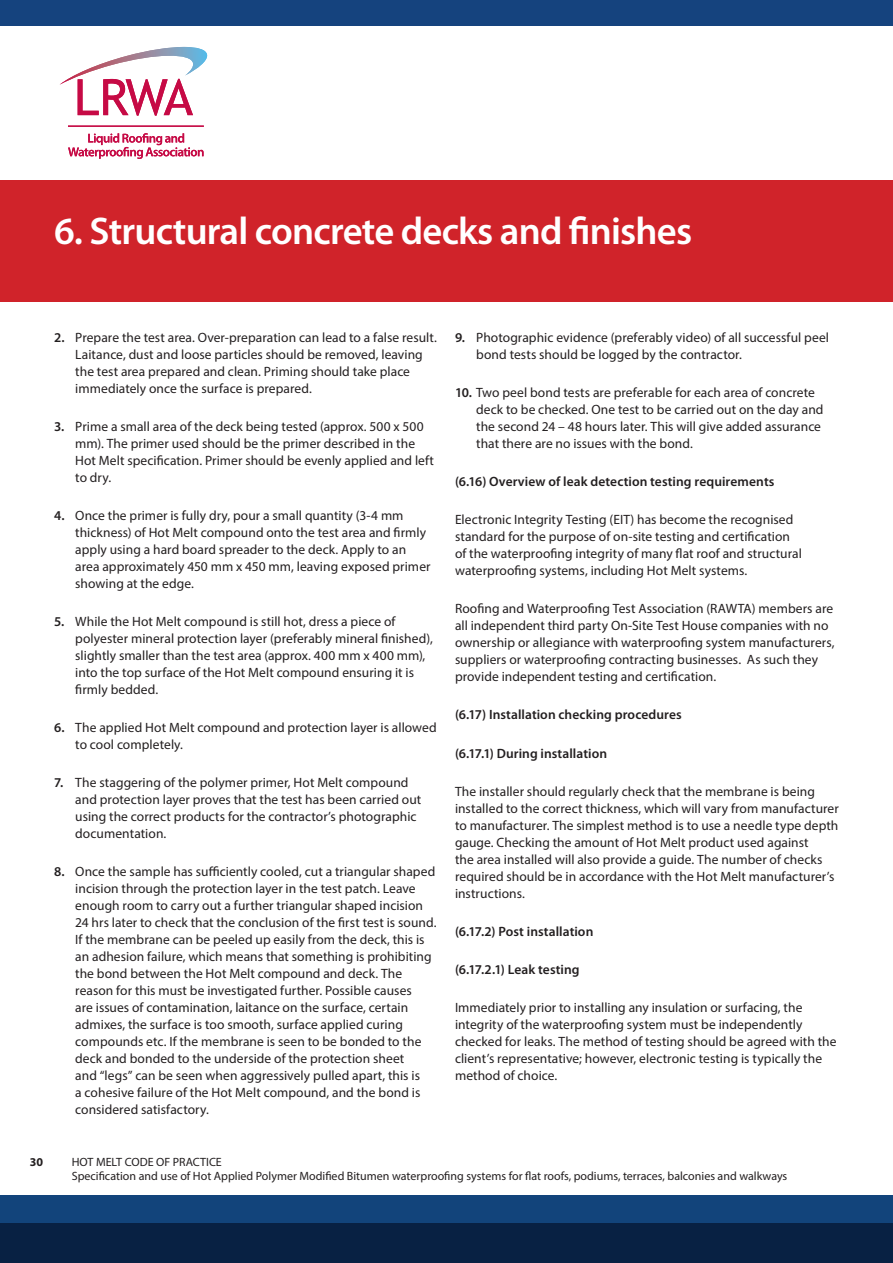
<style>
.page{position:relative;width:893px;height:1263px;background:#fff}
.page>*{position:absolute;margin:0;border:0;box-sizing:border-box;transform-origin:0 0}
.t1{font:600 38.7px "Myriad Pro";letter-spacing:-.02em;color:#fff}
.t2{font:13.5px/17px "Myriad Pro";letter-spacing:.005em;color:#231f20}
.t3{font:600 13.5px "Myriad Pro";letter-spacing:.005em;color:#231f20}
.t4{font:12px/14.4px "Myriad Pro";color:#231f20}
.t5{font:700 12px "Myriad Pro";color:#231f20}
.s1{font-weight:600}
</style>
<div class="page">
<div style="left:0;top:0;width:893px;height:26px;background:#15437e"></div>
<div style="left:0;top:1195px;width:893px;height:40px;background:#12447b"></div>
<div style="left:0;top:1223px;width:893px;height:40px;background:#082143"></div>
<div style="left:0;top:181px;width:893px;height:121px;background:#d0232a"></div>
<svg style="left:60px;top:47px;width:147px;height:69px"></svg>
<hr style="left:68px;top:126px;width:136px;height:1px;background:#c60a45">
<svg style="left:68px;top:133px;width:136px;height:26px"></svg>
<p class="t1" style="left:54px;top:206px;width:640px">6. Structural concrete decks and finishes</p>
<p class="t2" style="left:75px;top:329px;width:363px;text-indent:-21px"><span class="s1">2.</span> Prepare the test area. Over-preparation can lead to a false result.<br>Laitance, dust and loose particles should be removed, leaving the test area prepared and clean. Priming should take place immediately once the surface is prepared.</p>
<p class="t2" style="left:75px;top:418px;width:360px;text-indent:-21px"><span class="s1">3.</span> Prime a small area of the deck being tested (approx. 500 x 500 mm). The primer used should be the primer described in the Hot Melt specification. Primer should be evenly applied and left to dry.</p>
<p class="t2" style="left:75px;top:507px;width:357px;text-indent:-21px"><span class="s1">4.</span> Once the primer is fully dry, pour a small quantity (3-4 mm thickness) of Hot Melt compound onto the test area and firmly apply using a hard board spreader to the deck. Apply to an area approximately 450 mm x 450 mm, leaving exposed primer showing at the edge.</p>
<p class="t2" style="left:75px;top:613px;width:359px;text-indent:-21px"><span class="s1">5.</span> While the Hot Melt compound is still hot, dress a piece of polyester mineral protection layer (preferably mineral finished), slightly smaller than the test area (approx. 400 mm x 400 mm), into the top surface of the Hot Melt compound ensuring it is firmly bedded.</p>
<p class="t2" style="left:75px;top:719px;width:363px;text-indent:-21px"><span class="s1">6.</span> The applied Hot Melt compound and protection layer is allowed to cool completely.</p>
<p class="t2" style="left:75px;top:774px;width:348px;text-indent:-21px"><span class="s1">7.</span> The staggering of the polymer primer, Hot Melt compound and protection layer proves that the test has been carried out using the correct products for the contractor’s photographic documentation.</p>
<p class="t2" style="left:75px;top:863px;width:363px;text-indent:-21px"><span class="s1">8.</span> Once the sample has sufficiently cooled, cut a triangular shaped incision through the protection layer in the test patch. Leave enough room to carry out a further triangular shaped incision 24 hrs later to check that the conclusion of the first test is sound.<br>If the membrane can be peeled up easily from the deck, this is an adhesion failure, which means that something is prohibiting the bond between the Hot Melt compound and deck. The reason for this must be investigated further. Possible causes<br>are issues of contamination, laitance on the surface, certain admixes, the surface is too smooth, surface applied curing compounds etc. If the membrane is seen to be bonded to the deck and bonded to the underside of the protection sheet<br>and “legs” can be seen when aggressively pulled apart, this is<br>a cohesive failure of the Hot Melt compound, and the bond is considered satisfactory.</p>
<p class="t2" style="left:476px;top:329px;width:354px;text-indent:-21px"><span class="s1">9.</span> Photographic evidence (preferably video) of all successful peel bond tests should be logged by the contractor.</p>
<p class="t2" style="left:476px;top:384px;width:349px;text-indent:-21px"><span class="s1">10.</span> Two peel bond tests are preferable for each area of concrete deck to be checked. One test to be carried out on the day and the second 24 – 48 hours later. This will give added assurance that there are no issues with the bond.</p>
<p class="t3" style="left:455px;top:473px;width:321px">(6.16) Overview of leak detection testing requirements</p>
<p class="t2" style="left:455px;top:511px;width:348px">Electronic Integrity Testing (EIT) has become the recognised standard for the purpose of on-site testing and certification of the waterproofing integrity of many flat roof and structural waterproofing systems, including Hot Melt systems.</p>
<p class="t2" style="left:455px;top:600px;width:381px">Roofing and Waterproofing Test Association (RAWTA) members are all independent third party On-Site Test House companies with no ownership or allegiance with waterproofing system manufacturers, suppliers or waterproofing contracting businesses. As such they provide independent testing and certification.</p>
<p class="t3" style="left:455px;top:706px;width:228px">(6.17) Installation checking procedures</p>
<p class="t3" style="left:455px;top:744px;width:154px">(6.17.1) During installation</p>
<p class="t2" style="left:455px;top:782px;width:385px">The installer should regularly check that the membrane is being installed to the correct thickness, which will vary from manufacturer to manufacturer. The simplest method is to use a needle type depth gauge. Checking the amount of Hot Melt product used against<br>the area installed will also provide a guide. The number of checks required should be in accordance with the Hot Melt manufacturer’s instructions.</p>
<p class="t3" style="left:455px;top:922px;width:140px">(6.17.2) Post installation</p>
<p class="t3" style="left:455px;top:961px;width:126px">(6.17.2.1) Leak testing</p>
<p class="t2" style="left:455px;top:999px;width:383px">Immediately prior to installing any insulation or surfacing, the integrity of the waterproofing system must be independently checked for leaks. The method of testing should be agreed with the client’s representative; however, electronic testing is typically the method of choice.</p>
<p class="t5" style="left:30px;top:1154px;width:15px">30</p>
<p class="t4" style="left:72px;top:1154px;width:717px">HOT MELT CODE OF PRACTICE<br>Specification and use of Hot Applied Polymer Modified Bitumen waterproofing systems for flat roofs, podiums, terraces, balconies and walkways</p>
</div>
